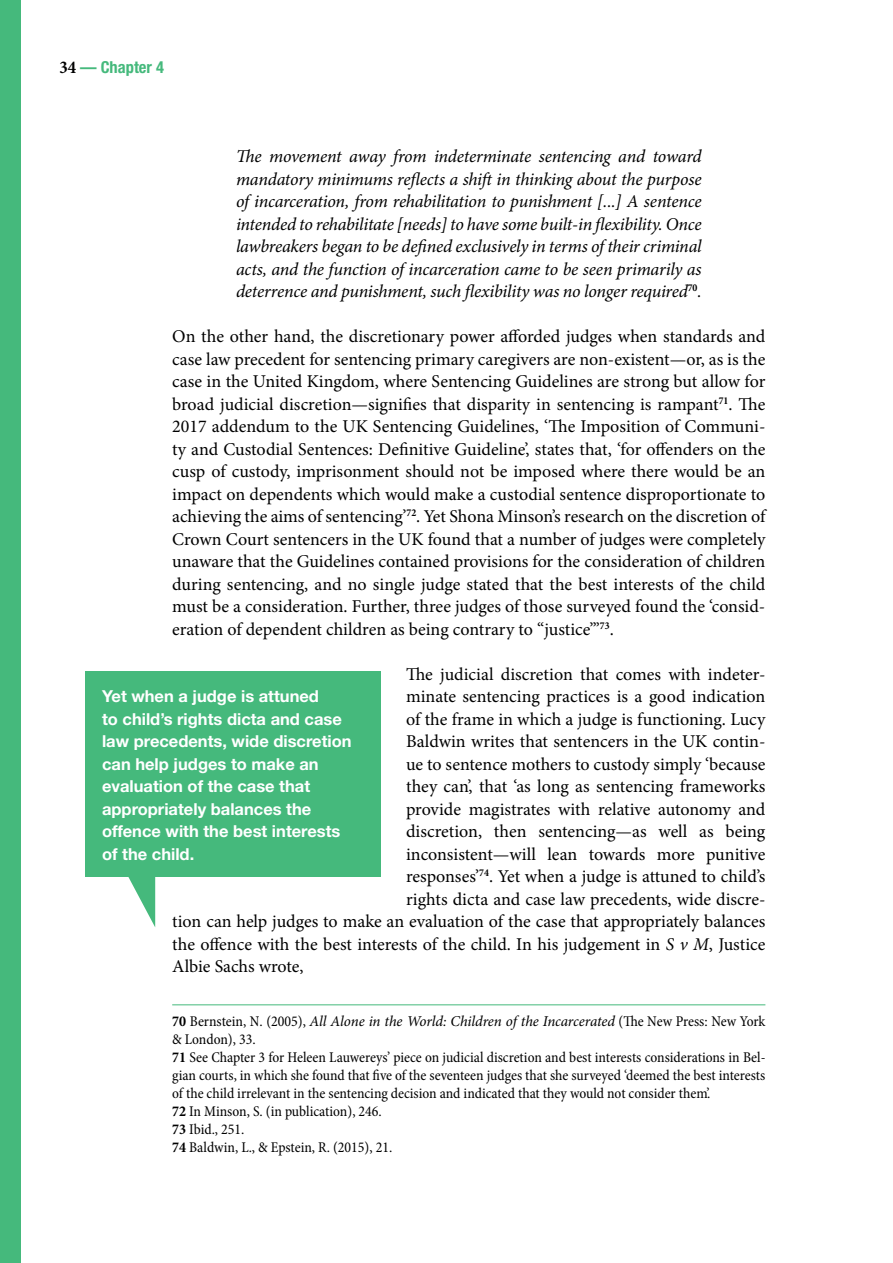
<style>
.page{position:relative;width:893px;height:1263px;background:#fff}
.page>*{position:absolute;margin:0;border:0;box-sizing:border-box;transform-origin:0 0}
.t1{font:18px/22.5px "Minion Pro";color:#000;text-align:justify}
.t2{font:italic 18px/22.5px "Minion Pro";letter-spacing:-.015em;color:#000;text-align:justify}
.t3{font:700 16.5px/22.5px "Helvetica Neue LT Std";color:#fff}
.t4{font:700 condensed 16.5px "Helvetica Neue LT Std";color:#45b97c}
.t5{font:condensed 15px/18px "Minion Pro";color:#000}
.s1{font-family:"Minion Pro";font-size:18px;color:#000}
.s2{font-style:italic}
.s3{font-weight:700}
.s4{font-style:italic;font-stretch:normal}
</style>
<div class="page">
<hr style="left:172px;top:1004px;width:593px;height:1px;background:#45b97c">
<svg style="left:128px;top:877px;width:27px;height:50px"></svg>
<div style="left:85px;top:671px;width:296px;height:206px;background:#45b97c"></div>
<div style="left:0;top:0;width:21px;height:1263px;background:#45b97c"></div>
<p class="t4" style="left:60px;top:57px;width:106px"><span class="s1">34</span> — Chapter 4</p>
<p class="t2" style="left:236px;top:145px;width:467px">The movement away from indeterminate sentencing and toward mandatory minimums reflects a shift in thinking about the purpose of incarceration, from rehabilitation to punishment [...] A sentence intended to rehabilitate [needs] to have some built-in flexibility. Once lawbreakers began to be defined exclusively in terms of their criminal acts, and the function of incarceration came to be seen primarily as deterrence and punishment, such flexibility was no longer required<sup>70</sup>.</p>
<p class="t1" style="left:172px;top:325px;width:595px">On the other hand, the discretionary power afforded judges when standards and case law precedent for sentencing primary caregivers are non-existent—or, as is the case in the United Kingdom, where Sentencing Guidelines are strong but allow for broad judicial discretion—signifies that disparity in sentencing is rampant<sup>71</sup>. The 2017 addendum to the UK Sentencing Guidelines, ‘The Imposition of Communi&shy;ty and Custodial Sentences: Definitive Guideline’, states that, ‘for offenders on the cusp of custody, imprisonment should not be imposed where there would be an impact on dependents which would make a custodial sentence disproportionate to achieving the aims of sentencing’<sup>72</sup>. Yet Shona Minson’s research on the discretion of Crown Court sentencers in the UK found that a number of judges were completely unaware that the Guidelines contained provisions for the consideration of children during sentencing, and no single judge stated that the best interests of the child must be a consideration. Further, three judges of those surveyed found the ‘consid&shy;eration of dependent children as being contrary to “justice”’<sup>73</sup>.</p>
<p class="t1" style="left:406px;top:663px;width:361px">The judicial discretion that comes with indeter-</p>
<p class="t1" style="left:406px;top:685px;width:361px">minate sentencing practices is a good indication</p>
<p class="t1" style="left:406px;top:708px;width:361px">of the frame in which a judge is functioning. Lucy</p>
<p class="t1" style="left:406px;top:730px;width:361px">Baldwin writes that sentencers in the UK contin-</p>
<p class="t1" style="left:406px;top:753px;width:361px">ue to sentence mothers to custody simply ‘because</p>
<p class="t1" style="left:406px;top:775px;width:361px">they can’, that ‘as long as sentencing frameworks</p>
<p class="t1" style="left:406px;top:798px;width:361px">provide magistrates with relative autonomy and</p>
<p class="t1" style="left:406px;top:820px;width:361px">discretion, then sentencing—as well as being</p>
<p class="t1" style="left:406px;top:843px;width:361px">inconsistent—will lean towards more punitive</p>
<p class="t1" style="left:406px;top:865px;width:361px">responses’<sup>74</sup>. Yet when a judge is attuned to child’s</p>
<p class="t1" style="left:406px;top:888px;width:361px">rights dicta and case law precedents, wide discre-</p>
<p class="t1" style="left:172px;top:910px;width:595px">tion can help judges to make an evaluation of the case that appropriately balances</p>
<p class="t1" style="left:172px;top:933px;width:595px">the offence with the best interests of the child. In his judgement in <span class="s2">S v M</span>, Justice</p>
<p class="t1" style="left:172px;top:955px;width:133px">Albie Sachs wrote,</p>
<p class="t3" style="left:102px;top:685px;width:251px">Yet when a judge is attuned<br>to child’s rights dicta and case law precedents, wide discretion can help judges to make an evaluation of the case that appropriately balances the offence with the best interests of the child.</p>
<p class="t5" style="left:172px;top:1013px;width:595px"><span class="s3">70</span> Bernstein, N. (2005), <span class="s4">All Alone in the World: Children of the Incarcerated</span> (The New Press: New York &amp; London), 33.<br><span class="s3">71</span> See Chapter 3 for Heleen Lauwereys’ piece on judicial discretion and best interests considerations in Bel&shy;gian courts, in which she found that five of the seventeen judges that she surveyed ‘deemed the best interests of the child irrelevant in the sentencing decision and indicated that they would not consider them’.<br><span class="s3">72</span> In Minson, S. (in publication), 246.<br><span class="s3">73</span> Ibid., 251.<br><span class="s3">74</span> Baldwin, L., &amp; Epstein, R. (2015), 21.</p>
</div>
